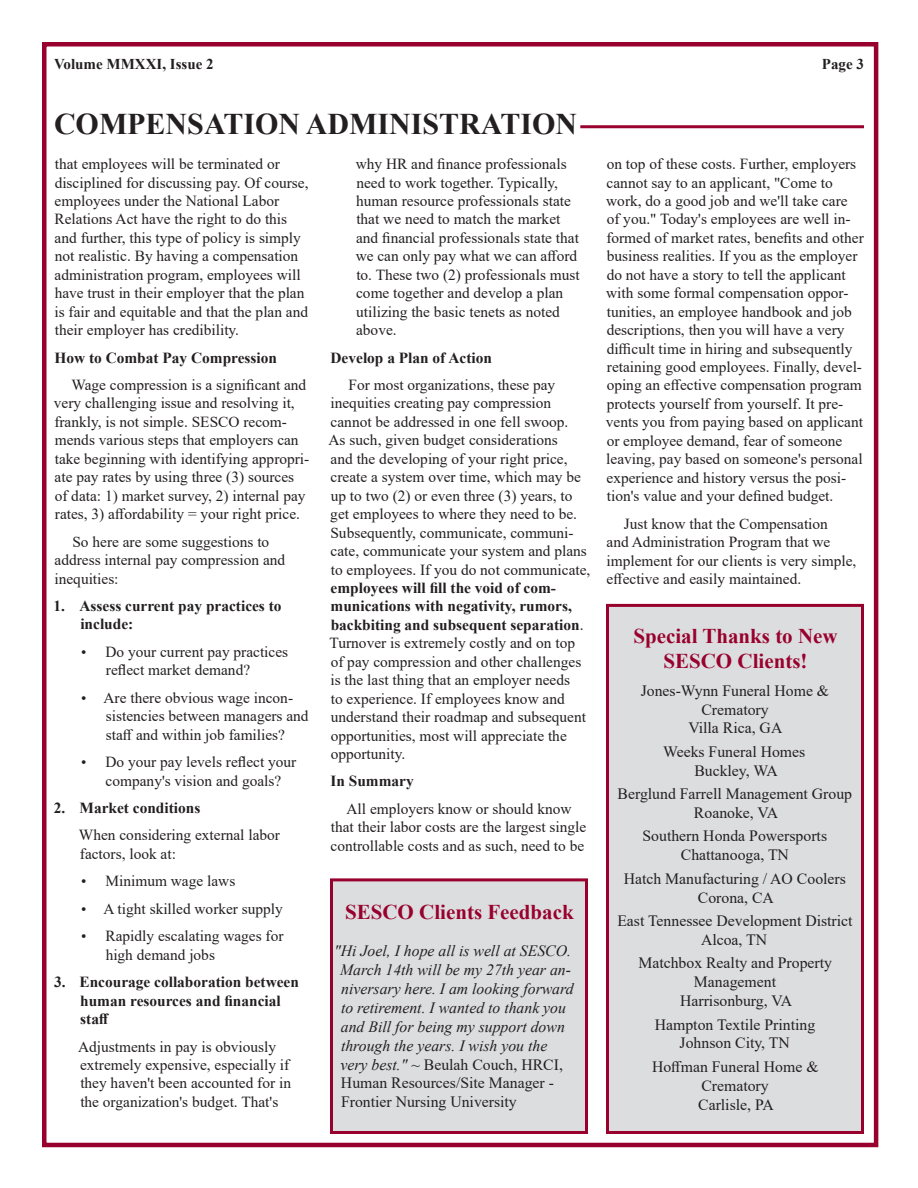
<style>
.page{position:relative;width:918px;height:1188px;background:#fff}
.page>*{position:absolute;margin:0;border:0;box-sizing:border-box;transform-origin:0 0}
.t1{font:700 30px "Times New Roman";color:#231f20}
.t2{font:700 21px/25.2px "Times New Roman";color:#98012d;text-align:center}
.t3{font:15.75px/18.9px "Times New Roman";color:#231f20;text-align:center}
.t4{font:italic 15.75px/18.9px "Times New Roman";color:#231f20}
.t5{font:15.3px/18.5px "Times New Roman";color:#231f20}
.t6{font:700 15.3px/18.5px "Times New Roman";color:#231f20}
.t7{font:700 15px "Times New Roman";color:#231f20}
.s1{font-size:15px}
.s2{font-weight:700}
.s3{font-style:normal}
</style>
<div class="page">
<div style="left:42px;top:42px;width:836px;height:1105px;border:4px solid #98012d"></div>
<div style="left:608px;top:605px;width:254px;height:527px;background:#dcdddf"></div>
<div style="left:606px;top:604px;width:258px;height:530px;border:3px solid #98012d"></div>
<hr style="left:580px;top:125px;width:284px;height:3px;background:#98012d">
<div style="left:332px;top:880px;width:254px;height:252px;background:#dcdddf"></div>
<div style="left:330px;top:878px;width:258px;height:256px;border:3px solid #98012d"></div>
<p class="t7" style="left:54px;top:53px;width:161px">Volume MMXXI, Issue 2</p>
<p class="t7" style="left:822px;top:53px;width:44px">Page 3</p>
<p class="t1" style="left:54px;top:102px;width:525px">COMPENSATION ADMINISTRATION</p>
<p class="t5" style="left:55px;top:154px;width:256px">that employees will be terminated or disciplined for discussing pay. Of course, employees under the National Labor Relations Act have the right to do this and further, this type of policy is simply not realistic. By having a compensation administration program, employees will have trust in their employer that the plan is fair and equitable and that the plan and their employer has credibility.</p>
<p class="t6" style="left:54px;top:348px;width:224px">How to Combat Pay Compression</p>
<p class="t5" style="left:54px;top:375px;width:257px;text-indent:17px">Wage compression is a significant and very challenging issue and resolving it, frankly, is not simple. SESCO recom&shy;mends various steps that employers can take beginning with identifying appropri&shy;ate pay rates by using three (3) sources of data: 1) market survey, 2) internal pay rates, 3) affordability = your right price.</p>
<p class="t5" style="left:55px;top:532px;width:232px;text-indent:18px">So here are some suggestions to address internal pay compression and inequities:</p>
<p class="t6" style="left:80px;top:596px;width:203px;text-indent:-27px">1. Assess current pay practices to include:</p>
<p class="t5" style="left:106px;top:642px;width:184px;text-indent:-25px"><span class="s1">•</span> Do your current pay practices reflect market demand?</p>
<p class="t5" style="left:106px;top:688px;width:204px;text-indent:-25px"><span class="s1">•</span> Are there obvious wage incon&shy;sistencies between managers and staff and within job families?</p>
<p class="t5" style="left:106px;top:752px;width:192px;text-indent:-24px"><span class="s1">•</span> Do your pay levels reflect your company's vision and goals?</p>
<p class="t6" style="left:54px;top:798px;width:148px">2. Market conditions</p>
<p class="t5" style="left:79px;top:826px;width:203px">When considering external labor factors, look at:</p>
<p class="t5" style="left:81px;top:872px;width:156px"><span class="s1">•</span> Minimum wage laws</p>
<p class="t5" style="left:81px;top:899px;width:203px"><span class="s1">•</span> A tight skilled worker supply</p>
<p class="t5" style="left:106px;top:926px;width:179px;text-indent:-24px"><span class="s1">•</span> Rapidly escalating wages for high demand jobs</p>
<p class="t6" style="left:80px;top:972px;width:220px;text-indent:-26px">3. Encourage collaboration between human resources and financial staff</p>
<p class="t5" style="left:78px;top:1037px;width:214px">Adjustments in pay is obviously extremely expensive, especially if they haven't been accounted for in the organization's budget. That's</p>
<p class="t5" style="left:356px;top:154px;width:226px">why HR and finance professionals need to work together. Typically, human resource professionals state that we need to match the market and financial professionals state that we can only pay what we can afford to. These two (2) professionals must come together and develop a plan utilizing the basic tenets as noted above.</p>
<p class="t6" style="left:331px;top:348px;width:163px">Develop a Plan of Action</p>
<p class="t5" style="left:329px;top:375px;width:263px;text-indent:20px">For most organizations, these pay inequities creating pay compression cannot be addressed in one fell swoop.<br>As such, given budget considerations<br>and the developing of your right price, create a system over time, which may be up to two (2) or even three (3) years, to get employees to where they need to be.<br>Subsequently, communicate, communi&shy;cate, communicate your system and plans to employees. If you do not communicate, <span class="s2">employees will fill the void of com&shy;munications with negativity, rumors, backbiting and subsequent separation</span>.<br>Turnover is extremely costly and on top of pay compression and other challenges is the last thing that an employer needs<br>to experience. If employees know and understand their roadmap and subsequent opportunities, most will appreciate the opportunity.</p>
<p class="t6" style="left:330px;top:772px;width:85px">In Summary</p>
<p class="t5" style="left:331px;top:799px;width:257px;text-align:center">All employers know or should know<br>that their labor costs are the largest single controllable costs and as such, need to be</p>
<p class="t2" style="left:345px;top:899px;width:230px">SESCO Clients Feedback</p>
<p class="t4" style="left:340px;top:941px;width:235px;text-indent:-6px">"Hi Joel, I hope all is well at SESCO.<br>March 14th will be my 27th year an&shy;niversary here. I am looking forward to retirement. I wanted to thank you and Bill for being my support down through the years. I wish you the very best." <span class="s3">~ Beulah Couch, HRCI, Human Resources/Site Manager - Frontier Nursing University</span></p>
<p class="t5" style="left:606px;top:154px;width:259px">on top of these costs. Further, employers cannot say to an applicant, "Come to work, do a good job and we'll take care of you." Today's employees are well in&shy;formed of market rates, benefits and other business realities. If you as the employer do not have a story to tell the applicant with some formal compensation oppor&shy;tunities, an employee handbook and job descriptions, then you will have a very difficult time in hiring and subsequently retaining good employees. Finally, devel&shy;oping an effective compensation program protects yourself from yourself. It pre&shy;vents you from paying based on applicant or employee demand, fear of someone leaving, pay based on someone's personal experience and history versus the posi&shy;tion's value and your defined budget.</p>
<p class="t5" style="left:607px;top:514px;width:251px;text-indent:17px">Just know that the Compensation<br>and Administration Program that we implement for our clients is very simple, effective and easily maintained.</p>
<p class="t2" style="left:633px;top:622px;width:206px">Special Thanks to New<br>SESCO Clients!</p>
<p class="t3" style="left:641px;top:680px;width:190px">Jones-Wynn Funeral Home &amp;<br>Crematory</p>
<p class="t3" style="left:688px;top:718px;width:95px">Villa Rica, GA</p>
<p class="t3" style="left:663px;top:742px;width:144px">Weeks Funeral Homes</p>
<p class="t3" style="left:694px;top:760px;width:85px">Buckley, WA</p>
<p class="t3" style="left:618px;top:784px;width:236px">Berglund Farrell Management Group</p>
<p class="t3" style="left:694px;top:803px;width:86px">Roanoke, VA</p>
<p class="t3" style="left:643px;top:826px;width:186px">Southern Honda Powersports</p>
<p class="t3" style="left:681px;top:845px;width:110px">Chattanooga, TN</p>
<p class="t3" style="left:624px;top:868px;width:224px">Hatch Manufacturing / AO Coolers</p>
<p class="t3" style="left:698px;top:887px;width:78px">Corona, CA</p>
<p class="t3" style="left:617px;top:911px;width:237px">East Tennessee Development District</p>
<p class="t3" style="left:701px;top:930px;width:68px">Alcoa, TN</p>
<p class="t3" style="left:638px;top:953px;width:195px">Matchbox Realty and Property<br>Management</p>
<p class="t3" style="left:680px;top:991px;width:114px">Harrisonburg, VA</p>
<p class="t3" style="left:655px;top:1014px;width:162px">Hampton Textile Printing</p>
<p class="t3" style="left:680px;top:1033px;width:112px">Johnson City, TN</p>
<p class="t3" style="left:652px;top:1057px;width:168px">Hoffman Funeral Home &amp;<br>Crematory</p>
<p class="t3" style="left:698px;top:1094px;width:77px">Carlisle, PA</p>
</div>
